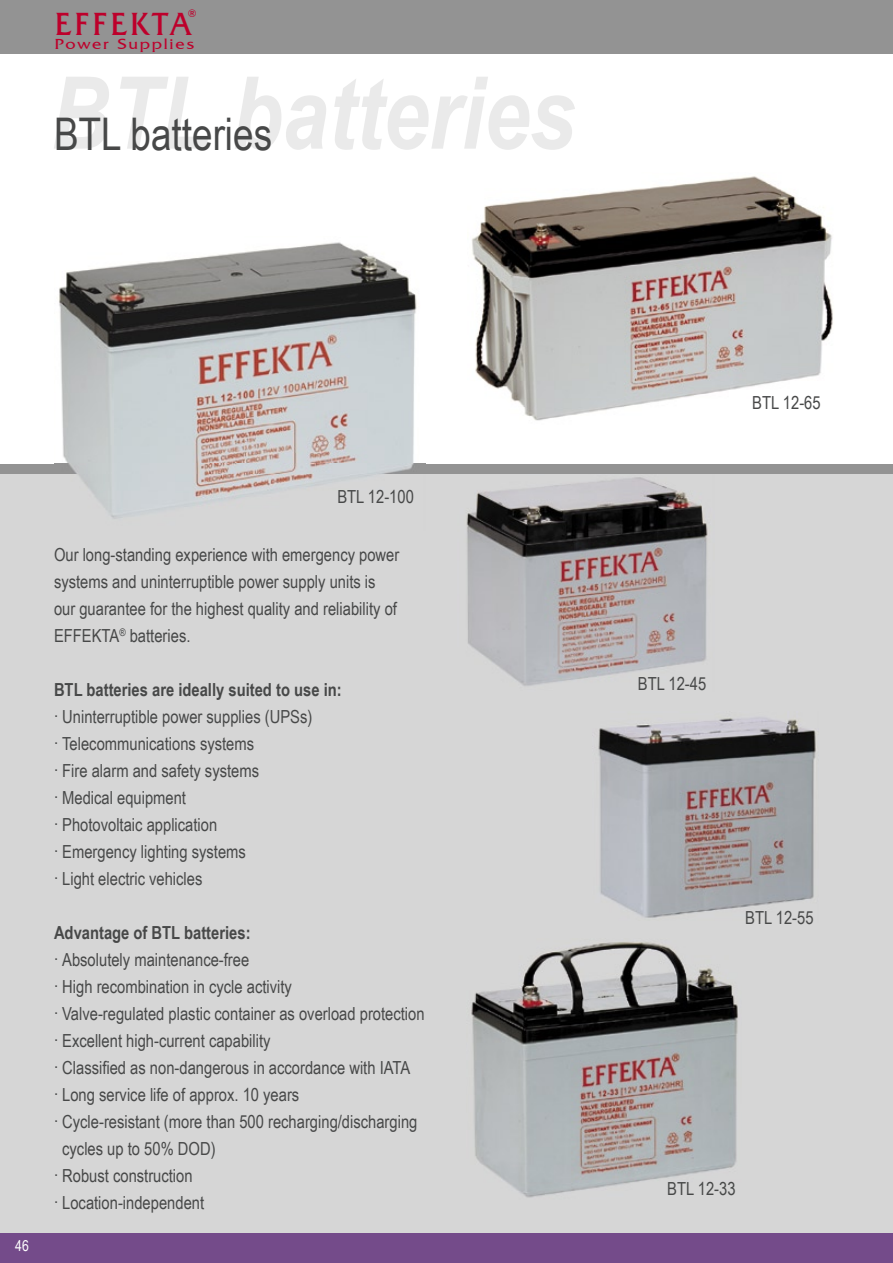
<style>
.page{position:relative;width:893px;height:1263px;background:#fff}
.page>*{position:absolute;margin:0;border:0;box-sizing:border-box;transform-origin:0 0}
.t1{font:italic 700 100.5px "Arial Narrow";color:#eaeaea}
.t2{font:45px "Arial Narrow";color:#474848}
.t3{font:33px "Friz Quadrata IT Cby BT";letter-spacing:.07em;color:#bd002b}
.t4{font:18px/27px "Arial Narrow";color:#474848}
.t5{font:700 18px "Arial Narrow";color:#474848}
.t6{font:15px "Friz Quadrata IT Cby BT";letter-spacing:.1em;color:#bd002b;scale:1.14 1}
.t7{font:15px "Arial Narrow";color:#fff}
.t8{font:10.5px "Friz Quadrata IT Cby BT";color:#bd002b}
</style>
<div class="page">
<div style="left:0;top:473px;width:893px;height:790px;background:#d6d6d6"></div>
<div style="left:0;top:464px;width:893px;height:10px;background:#939393"></div>
<div style="left:0;top:0;width:893px;height:54px;background:#939393"></div>
<img style="left:472px;top:176px;width:361px;height:245px">
<img style="left:54px;top:242px;width:371px;height:277px">
<div style="left:0;top:1233px;width:893px;height:30px;background:#744b8a"></div>
<img style="left:466px;top:477px;width:242px;height:209px">
<img style="left:598px;top:717px;width:218px;height:201px">
<img style="left:471px;top:942px;width:267px;height:256px">
<p class="t8" style="left:188px;top:7px;width:10px">®</p>
<p class="t6" style="left:55px;top:35px;width:124px">Power Supplies</p>
<h1 class="t1" style="left:51px;top:37px;width:526px">BTL batteries</h1>
<h3 class="t3" style="left:55px;top:3px;width:138px">EFFEKTA</h3>
<h2 class="t2" style="left:54px;top:101px;width:220px">BTL batteries</h2>
<p class="t7" style="left:15px;top:1234px;width:15px">46</p>
<p class="t4" style="left:337px;top:482px;width:78px">BTL 12-100</p>
<p class="t4" style="left:54px;top:540px;width:347px">Our long-standing experience with emergency power systems and uninterruptible power supply units is our guarantee for the highest quality and reliability of EFFEKTA<sup>®</sup> batteries.</p>
<p class="t5" style="left:54px;top:676px;width:289px">BTL batteries are ideally suited to use in:</p>
<p class="t4" style="left:54px;top:702px;width:260px">. Uninterruptible power supplies (UPSs) . Telecommunications systems<br>. Fire alarm and safety systems<br>. Medical equipment<br>. Photovoltaic application<br>. Emergency lighting systems<br>. Light electric vehicles</p>
<p class="t5" style="left:54px;top:919px;width:198px">Advantage of BTL batteries:</p>
<p class="t4" style="left:54px;top:945px;width:197px">. Absolutely maintenance-free</p>
<p class="t4" style="left:54px;top:972px;width:239px">. High recombination in cycle activity</p>
<p class="t4" style="left:54px;top:999px;width:372px">. Valve-regulated plastic container as overload protection</p>
<p class="t4" style="left:54px;top:1026px;width:218px">. Excellent high-current capability</p>
<p class="t4" style="left:54px;top:1053px;width:358px">. Classified as non-dangerous in accordance with IATA</p>
<p class="t4" style="left:54px;top:1080px;width:247px">. Long service life of approx. 10 years</p>
<p class="t4" style="left:54px;top:1107px;width:365px">. Cycle-resistant (more than 500 recharging/discharging</p>
<p class="t4" style="left:62px;top:1134px;width:155px">cycles up to 50% DOD)</p>
<p class="t4" style="left:54px;top:1161px;width:140px">. Robust construction</p>
<p class="t4" style="left:54px;top:1188px;width:152px">. Location-independent</p>
<p class="t4" style="left:752px;top:388px;width:70px">BTL 12-65</p>
<p class="t4" style="left:638px;top:669px;width:70px">BTL 12-45</p>
<p class="t4" style="left:745px;top:904px;width:70px">BTL 12-55</p>
<p class="t4" style="left:667px;top:1174px;width:70px">BTL 12-33</p>
</div>
